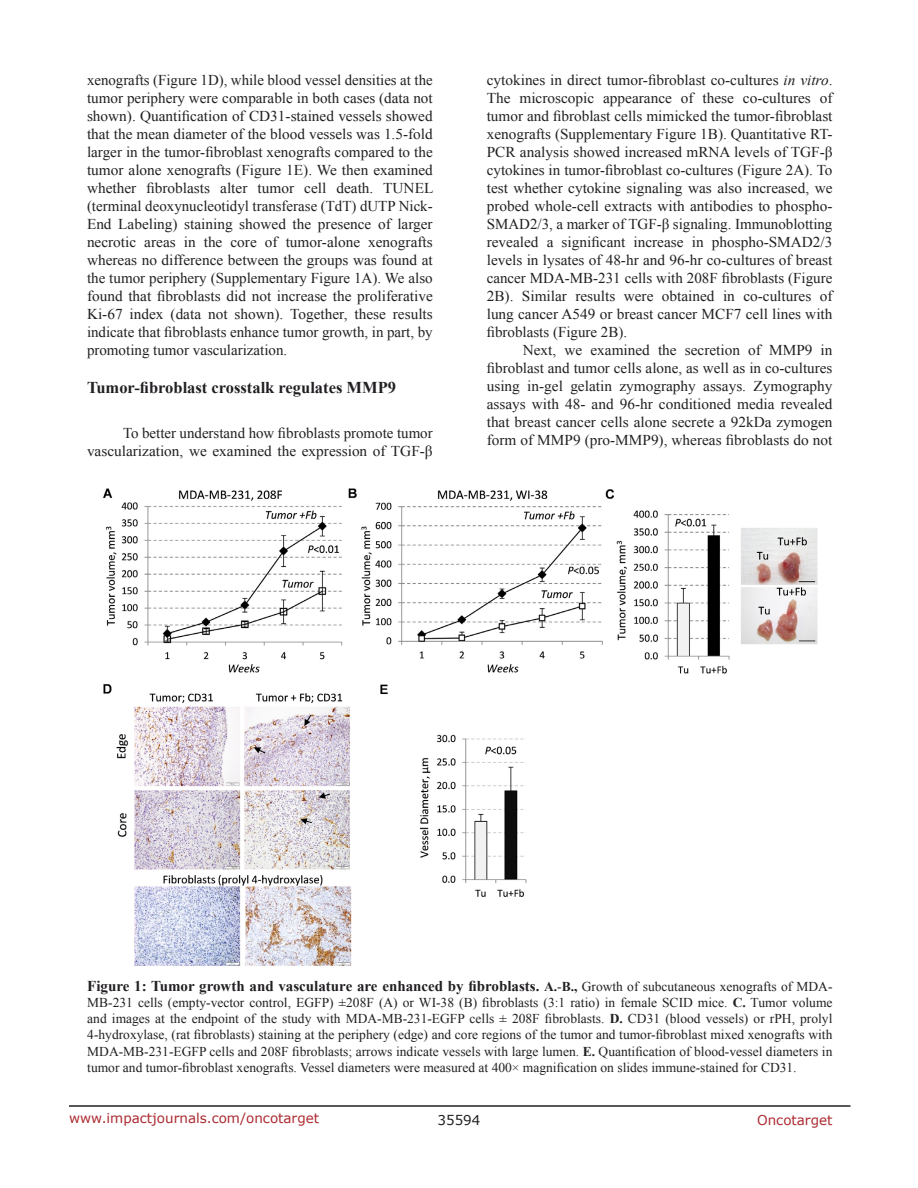
<style>
.page{position:relative;width:918px;height:1188px;background:#fff}
.page>*{position:absolute;margin:0;border:0;box-sizing:border-box;transform-origin:0 0}
.SubHeading{font:700 16.5px "Times New Roman";color:#221f22}
.BodyText{font:15px/18px "Times New Roman";color:#221f22;text-align:justify}
.FigureText{font:700 15px "Times New Roman";color:#221f22}
.FigureText-2{font:13.5px/16.2px "Times New Roman";color:#221f22;text-align:justify}
.t1{font:13.5px "Verdana";color:#ac2b31}
.t2{font:13.5px "Verdana";color:#221f22}
.s1{font-style:italic}
.s2{font-size:13.5px}
.s3{font-weight:400;font-size:13.5px}
.s4{font-weight:700}
</style>
<div class="page">
<hr style="left:69px;top:1105px;width:781px;height:2px;background:#231f20">
<img style="left:103px;top:488px;width:715px;height:478px">
<p class="BodyText" style="left:87px;top:71px;width:348px">xenografts (Figure 1D), while blood vessel densities at the tumor periphery were comparable in both cases (data not shown). Quantification of CD31-stained vessels showed that the mean diameter of the blood vessels was 1.5-fold larger in the tumor-fibroblast xenografts compared to the tumor alone xenografts (Figure 1E). We then examined whether fibroblasts alter tumor cell death. TUNEL (terminal deoxynucleotidyl transferase (TdT) dUTP Nick-End Labeling) staining showed the presence of larger necrotic areas in the core of tumor-alone xenografts whereas no difference between the groups was found at the tumor periphery (Supplementary Figure 1A). We also found that fibroblasts did not increase the proliferative Ki-67 index (data not shown). Together, these results indicate that fibroblasts enhance tumor growth, in part, by promoting tumor vascularization.</p>
<p class="SubHeading" style="left:87px;top:376px;width:311px">Tumor-fibroblast crosstalk regulates MMP9</p>
<p class="BodyText" style="left:87px;top:424px;width:347px;text-align:right">To better understand how fibroblasts promote tumor vascularization, we examined the expression of TGF-β</p>
<p class="BodyText" style="left:487px;top:71px;width:347px">cytokines in direct tumor-fibroblast co-cultures <span class="s1">in vitro</span>.<br>The microscopic appearance of these co-cultures of tumor and fibroblast cells mimicked the tumor-fibroblast xenografts (Supplementary Figure 1B). Quantitative RT-PCR analysis showed increased mRNA levels of TGF-β cytokines in tumor-fibroblast co-cultures (Figure 2A). To test whether cytokine signaling was also increased, we probed whole-cell extracts with antibodies to phospho-SMAD2/3, a marker of TGF-β signaling. Immunoblotting revealed a significant increase in phospho-SMAD2/3 levels in lysates of 48-hr and 96-hr co-cultures of breast cancer MDA-MB-231 cells with 208F fibroblasts (Figure 2B). Similar results were obtained in co-cultures of lung cancer A549 or breast cancer MCF7 cell lines with fibroblasts (Figure 2B).</p>
<p class="BodyText" style="left:487px;top:341px;width:347px;text-indent:36px">Next, we examined the secretion of MMP9 in fibroblast and tumor cells alone, as well as in co-cultures using in-gel gelatin zymography assays. Zymography assays with 48- and 96-hr conditioned media revealed that breast cancer cells alone secrete a 92kDa zymogen form of MMP9 (pro-MMP9), whereas fibroblasts do not</p>
<p class="FigureText" style="left:87px;top:975px;width:747px">Figure 1: Tumor growth and vasculature are enhanced by fibroblasts. <span class="s2">A.</span><span class="s3">-</span><span class="s2">B.,</span> <span class="s3">Growth of subcutaneous xenografts of MDA-</span></p>
<p class="FigureText-2" style="left:87px;top:994px;width:747px">MB-231 cells (empty-vector control, EGFP) ±208F (A) or WI-38 (B) fibroblasts (3:1 ratio) in female SCID mice. <span class="s4">C.</span> Tumor volume and images at the endpoint of the study with MDA-MB-231-EGFP cells ± 208F fibroblasts. <span class="s4">D.</span> CD31 (blood vessels) or rPH, prolyl 4-hydroxylase, (rat fibroblasts) staining at the periphery (edge) and core regions of the tumor and tumor-fibroblast mixed xenografts with MDA-MB-231-EGFP cells and 208F fibroblasts; arrows indicate vessels with large lumen. <span class="s4">E.</span> Quantification of blood-vessel diameters in tumor and tumor-fibroblast xenografts. Vessel diameters were measured at 400× magnification on slides immune-stained for CD31.</p>
<p class="t1" style="left:69px;top:1109px;width:252px">www.impactjournals.com/oncotarget</p>
<p class="t2" style="left:438px;top:1111px;width:44px">35594</p>
<p class="t1" style="left:757px;top:1111px;width:77px">Oncotarget</p>
</div>
